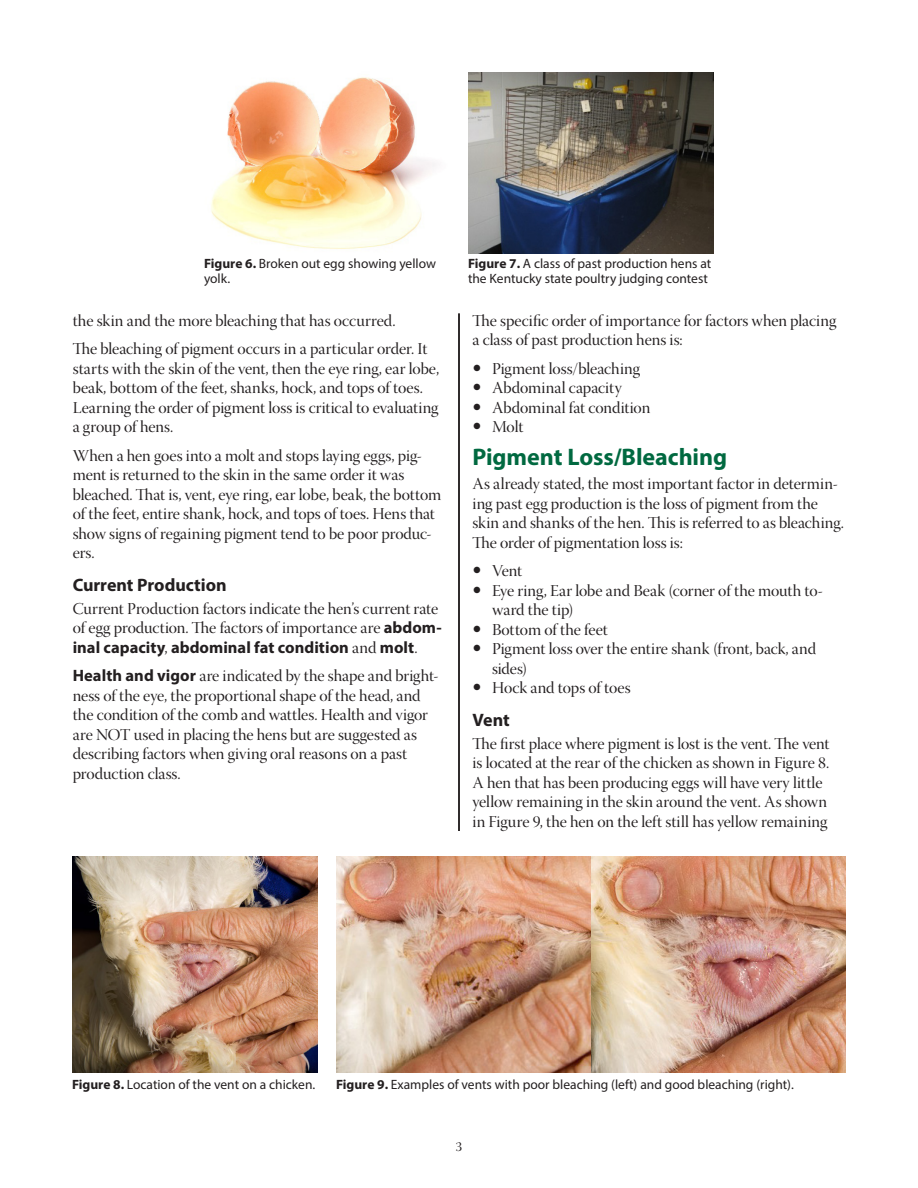
<style>
.page{position:relative;width:918px;height:1188px;background:#fff}
.page>*{position:absolute;margin:0;border:0;box-sizing:border-box;transform-origin:0 0}
._1{font:700 24px "Myriad Pro";letter-spacing:-.005em;color:#006940}
._2{font:700 18px "Myriad Pro";color:#231f20}
.body{font:16.5px/19.5px "Warnock Pro Disp";letter-spacing:-.005em;color:#231f20}
.body_after_bullets{font:16.5px "Warnock Pro Disp";letter-spacing:-.005em;color:#231f20}
.table_title{font:13.5px/15px "Myriad Pro";color:#231f20}
.t1{font:13.5px "Warnock Pro Disp";color:#231f20}
.s1{font-weight:700}
.s2{font-family:"Myriad Pro";font-weight:700}
</style>
<div class="page">
<img style="left:211px;top:77px;width:224px;height:172px">
<img style="left:468px;top:72px;width:246px;height:182px">
<hr style="left:458px;top:314px;width:2px;height:517px;background:#231f20">
<img style="left:72px;top:856px;width:246px;height:216px">
<img style="left:336px;top:856px;width:510px;height:216px">
<p class="table_title" style="left:204px;top:256px;width:234px"><span class="s1">Figure 6.</span> Broken out egg showing yellow yolk.</p>
<p class="table_title" style="left:468px;top:256px;width:245px"><span class="s1">Figure 7.</span> A class of past production hens at the Kentucky state poultry judging contest</p>
<p class="body_after_bullets" style="left:73px;top:311px;width:324px">the skin and the more bleaching that has occurred.</p>
<p class="body" style="left:73px;top:341px;width:368px">The bleaching of pigment occurs in a particular order. It starts with the skin of the vent, then the eye ring, ear lobe, beak, bottom of the feet, shanks, hock, and tops of toes.<br>Learning the order of pigment loss is critical to evaluating a group of hens.</p>
<p class="body" style="left:73px;top:447px;width:370px">When a hen goes into a molt and stops laying eggs, pig&shy;ment is returned to the skin in the same order it was bleached. That is, vent, eye ring, ear lobe, beak, the bottom of the feet, entire shank, hock, and tops of toes. Hens that show signs of regaining pigment tend to be poor produc&shy;ers.</p>
<p class="_2" style="left:73px;top:573px;width:155px">Current Production</p>
<p class="body" style="left:73px;top:600px;width:370px">Current Production factors indicate the hen’s current rate of egg production. The factors of importance are <span class="s2">abdom&shy;inal capacity</span>, <span class="s2">abdominal fat condition</span> and <span class="s2">molt</span>.</p>
<p class="body" style="left:73px;top:668px;width:367px"><span class="s2">Health and vigor</span> are indicated by the shape and bright&shy;ness of the eye, the proportional shape of the head, and the condition of the comb and wattles. Health and vigor are NOT used in placing the hens but are suggested as describing factors when giving oral reasons on a past production class.</p>
<p class="body" style="left:472px;top:312px;width:365px">The specific order of importance for factors when placing a class of past production hens is:</p>
<p class="body" style="left:492px;top:360px;width:150px">Pigment loss/bleaching</p>
<p class="body" style="left:492px;top:380px;width:131px">Abdominal capacity</p>
<p class="body" style="left:492px;top:399px;width:160px">Abdominal fat condition</p>
<p class="body" style="left:492px;top:419px;width:33px">Molt</p>
<p class="_1" style="left:472px;top:441px;width:256px">Pigment Loss/Bleaching</p>
<p class="body" style="left:472px;top:476px;width:373px">As already stated, the most important factor in determin&shy;ing past egg production is the loss of pigment from the skin and shanks of the hen. This is referred to as bleaching.<br>The order of pigmentation loss is:</p>
<p class="body" style="left:492px;top:563px;width:32px">Vent</p>
<p class="body" style="left:492px;top:582px;width:332px">Eye ring, Ear lobe and Beak (corner of the mouth to&shy;ward the tip)</p>
<p class="body" style="left:492px;top:621px;width:117px">Bottom of the feet</p>
<p class="body" style="left:492px;top:641px;width:326px">Pigment loss over the entire shank (front, back, and sides)</p>
<p class="body" style="left:492px;top:680px;width:140px">Hock and tops of toes</p>
<p class="_2" style="left:472px;top:708px;width:39px">Vent</p>
<p class="body" style="left:472px;top:735px;width:359px">The first place where pigment is lost is the vent. The vent is located at the rear of the chicken as shown in Figure 8.<br>A hen that has been producing eggs will have very little yellow remaining in the skin around the vent. As shown in Figure 9, the hen on the left still has yellow remaining</p>
<p class="table_title" style="left:72px;top:1076px;width:245px"><span class="s1">Figure 8.</span> Location of the vent on a chicken.</p>
<p class="table_title" style="left:336px;top:1076px;width:459px"><span class="s1">Figure 9.</span> Examples of vents with poor bleaching (left) and good bleaching (right).</p>
<p class="t1" style="left:456px;top:1140px;width:8px">3</p>
</div>
